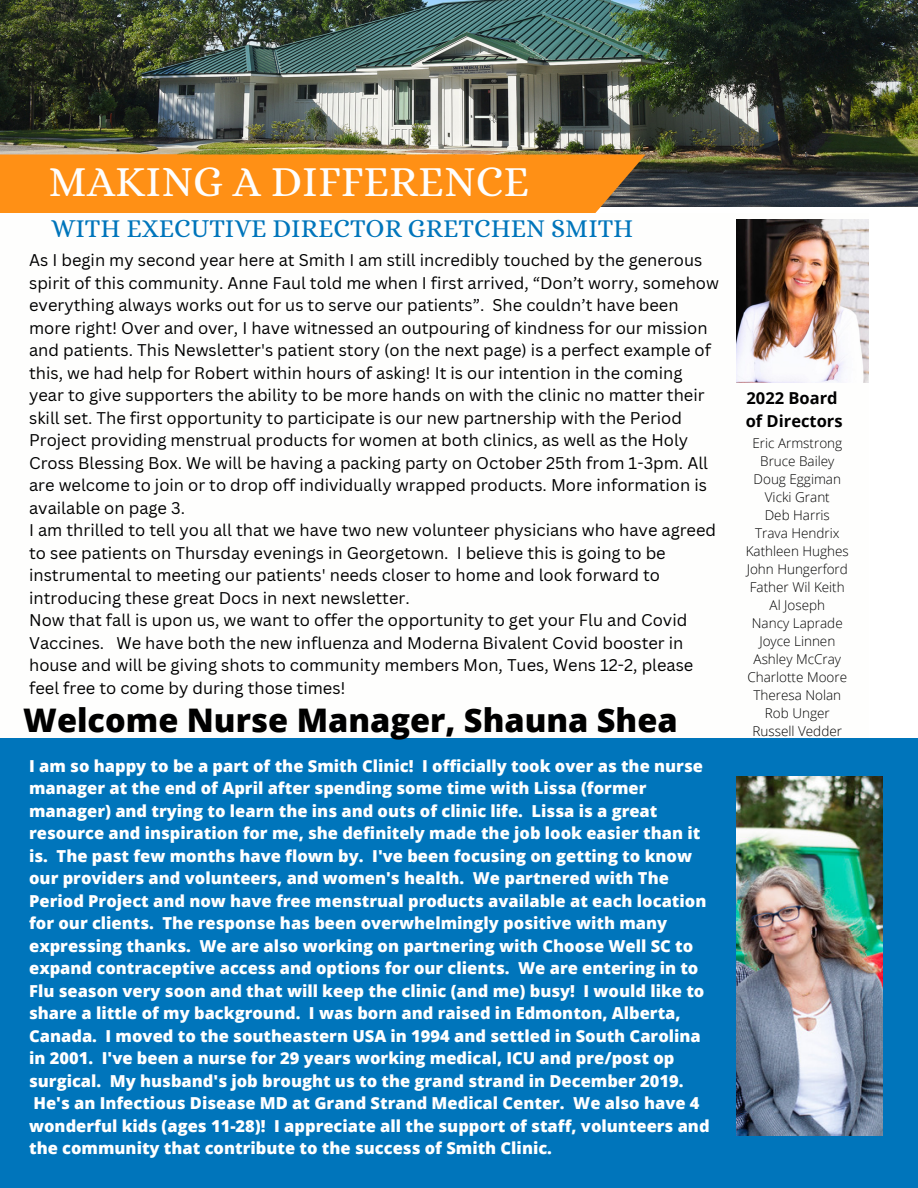
<style>
.page{position:relative;width:918px;height:1188px;background:#fff}
.page>*{position:absolute;margin:0;border:0;box-sizing:border-box;transform-origin:0 0}
.t1{font:43.35px "Alice";color:#fefefd}
.t2{font:800 32.55px "Open Sans";color:#000}
.t3{font:25.95px "Alice";color:#0075bb}
.t4{font:16.5px/22.5px "Canva Sans";color:#000}
.t5{font:800 16.5px/22.5px "Open Sans";color:#fff}
.t6{font:700 16.5px/22.5px "Open Sans";color:#000}
.t7{font:300 13.5px/18px "Open Sans";color:#000;text-align:center}
</style>
<div class="page">
<img style="left:0;top:0;width:918px;height:207px">
<div style="left:0;top:155px;width:646px;height:58px;background:#ff9015"></div>
<img style="left:737px;top:219px;width:132px;height:163px">
<div style="left:0;top:739px;width:918px;height:449px;background:#0075bb"></div>
<img style="left:737px;top:777px;width:145px;height:359px">
<h1 class="t1" style="left:49px;top:156px;width:482px">MAKING A DIFFERENCE</h1>
<h3 class="t3" style="left:51px;top:214px;width:584px">WITH EXECUTIVE DIRECTOR GRETCHEN SMITH</h3>
<p class="t4" style="left:29px;top:249px;width:691px">As I begin my second year here at Smith I am still incredibly touched by the generous spirit of this community. Anne Faul told me when I first arrived, “Don’t worry, somehow everything always works out for us to serve our patients”. She couldn’t have been more right! Over and over, I have witnessed an outpouring of kindness for our mission and patients. This Newsletter's patient story (on the next page) is a perfect example of this, we had help for Robert within hours of asking! It is our intention in the coming year to give supporters the ability to be more hands on with the clinic no matter their skill set. The first opportunity to participate is our new partnership with the Period Project providing menstrual products for women at both clinics, as well as the Holy Cross Blessing Box. We will be having a packing party on October 25th from 1-3pm. All are welcome to join or to drop off individually wrapped products. More information is available on page 3.<br>I am thrilled to tell you all that we have two new volunteer physicians who have agreed to see patients on Thursday evenings in Georgetown. I believe this is going to be instrumental to meeting our patients' needs closer to home and look forward to introducing these great Docs in next newsletter.<br>Now that fall is upon us, we want to offer the opportunity to get your Flu and Covid Vaccines. We have both the new influenza and Moderna Bivalent Covid booster in house and will be giving shots to community members Mon, Tues, Wens 12-2, please feel free to come by during those times!</p>
<h2 class="t2" style="left:23px;top:697px;width:656px">Welcome Nurse Manager, Shauna Shea</h2>
<p class="t5" style="left:29px;top:754px;width:682px">I am so happy to be a part of the Smith Clinic! I officially took over as the nurse manager at the end of April after spending some time with Lissa (former manager) and trying to learn the ins and outs of clinic life. Lissa is a great resource and inspiration for me, she definitely made the job look easier than it is. The past few months have flown by. I've been focusing on getting to know our providers and volunteers, and women's health. We partnered with The Period Project and now have free menstrual products available at each location for our clients. The response has been overwhelmingly positive with many expressing thanks. We are also working on partnering with Choose Well SC to expand contraceptive access and options for our clients. We are entering in to Flu season very soon and that will keep the clinic (and me) busy! I would like to share a little of my background. I was born and raised in Edmonton, Alberta, Canada. I moved to the southeastern USA in 1994 and settled in South Carolina in 2001. I've been a nurse for 29 years working medical, ICU and pre/post op surgical. My husband's job brought us to the grand strand in December 2019.<br>He's an Infectious Disease MD at Grand Strand Medical Center. We also have 4 wonderful kids (ages 11-28)! I appreciate all the support of staff, volunteers and the community that contribute to the success of Smith Clinic.</p>
<p class="t6" style="left:746px;top:387px;width:98px">2022 Board of Directors</p>
<p class="t7" style="left:746px;top:433px;width:105px">Eric Armstrong<br>Bruce Bailey<br>Doug Eggiman<br>Vicki Grant<br>Deb Harris<br>Trava Hendrix<br>Kathleen Hughes<br>John Hungerford<br>Father Wil Keith<br>Al Joseph<br>Nancy Laprade<br>Joyce Linnen<br>Ashley McCray<br>Charlotte Moore<br>Theresa Nolan<br>Rob Unger<br>Russell Vedder</p>
</div>
